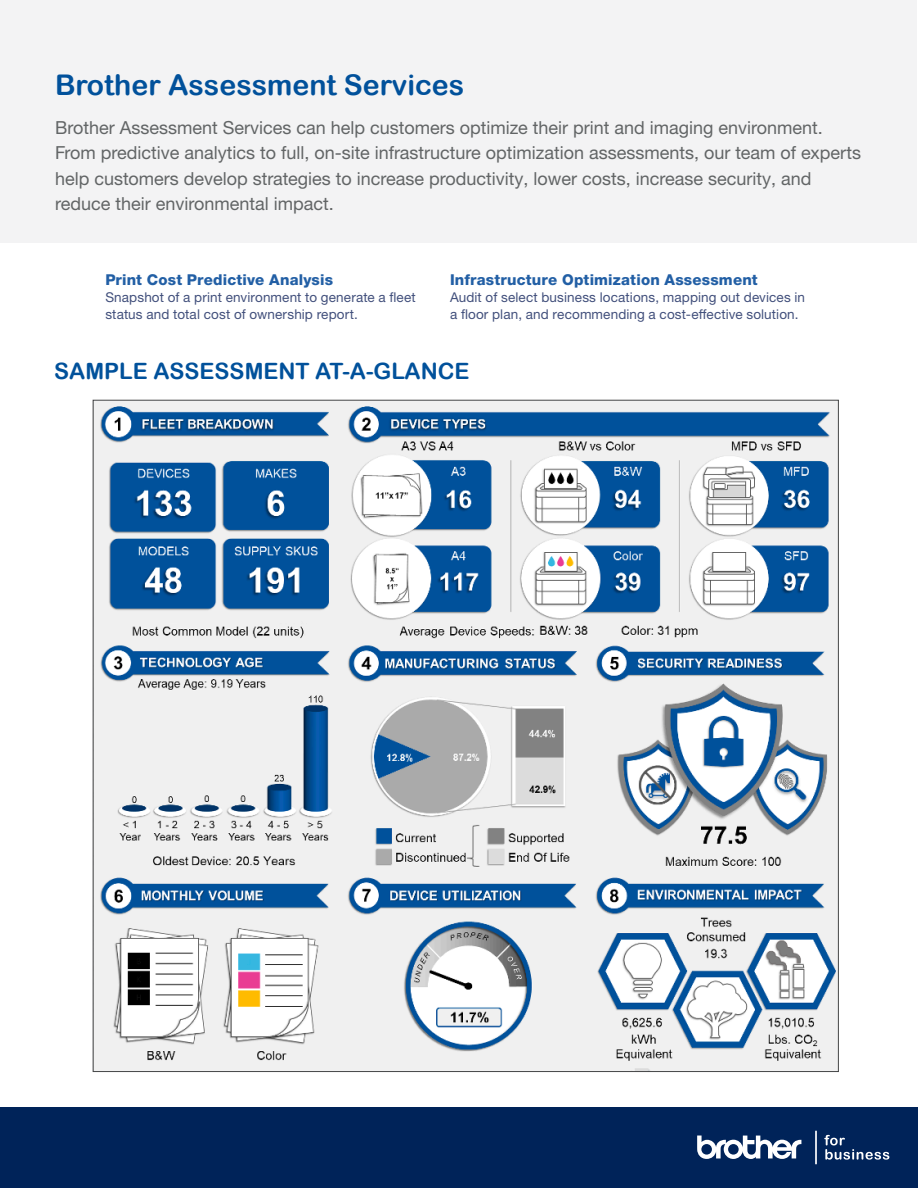
<style>
.page{position:relative;width:918px;height:1188px;background:#fff}
.page>*{position:absolute;margin:0;border:0;box-sizing:border-box;transform-origin:0 0}
._2nd_heads{font:28.5px "Arial Rounded MT Bold";color:#01519b}
.bullets{font:22.5px "Arial Rounded MT Bold";color:#01519b}
._2nd_heads-2{font:18px/25.5px "Helvetica Neue LTW1 G";color:#626566}
.bullets-2{font:800 15px "Helvetica Neue LTW1 G";letter-spacing:.01em;color:#225fa5}
.bullets-3{font:13.5px/17.2px "Helvetica Neue LTW1 G";letter-spacing:.01em;color:#42507c}
</style>
<div class="page">
<img style="left:95px;top:402px;width:742px;height:668px">
<div style="left:0;top:1107px;width:918px;height:81px;background:#002359"></div>
<hr style="left:815px;top:1131px;width:2px;height:33px;background:#fff">
<svg style="left:697px;top:1136px;width:104px;height:23px"></svg>
<svg style="left:824px;top:1135px;width:65px;height:25px"></svg>
<div style="left:1px;top:0;width:916px;height:243px;background:#f3f3f4"></div>
<p class="_2nd_heads" style="left:55px;top:68px;width:411px">Brother Assessment Services</p>
<p class="_2nd_heads-2" style="left:55px;top:115px;width:807px">Brother Assessment Services can help customers optimize their print and imaging environment.<br>From predictive analytics to full, on-site infrastructure optimization assessments, our team of experts help customers develop strategies to increase productivity, lower costs, increase security, and reduce their environmental impact.</p>
<p class="bullets-2" style="left:105px;top:271px;width:229px">Print Cost Predictive Analysis</p>
<p class="bullets-3" style="left:105px;top:289px;width:312px">Snapshot of a print environment to generate a fleet status and total cost of ownership report.</p>
<p class="bullets-2" style="left:450px;top:271px;width:309px">Infrastructure Optimization Assessment</p>
<p class="bullets-3" style="left:450px;top:289px;width:357px">Audit of select business locations, mapping out devices in a floor plan, and recommending a cost-effective solution.</p>
<p class="bullets" style="left:54px;top:357px;width:417px">SAMPLE ASSESSMENT AT-A-GLANCE</p>
</div>
